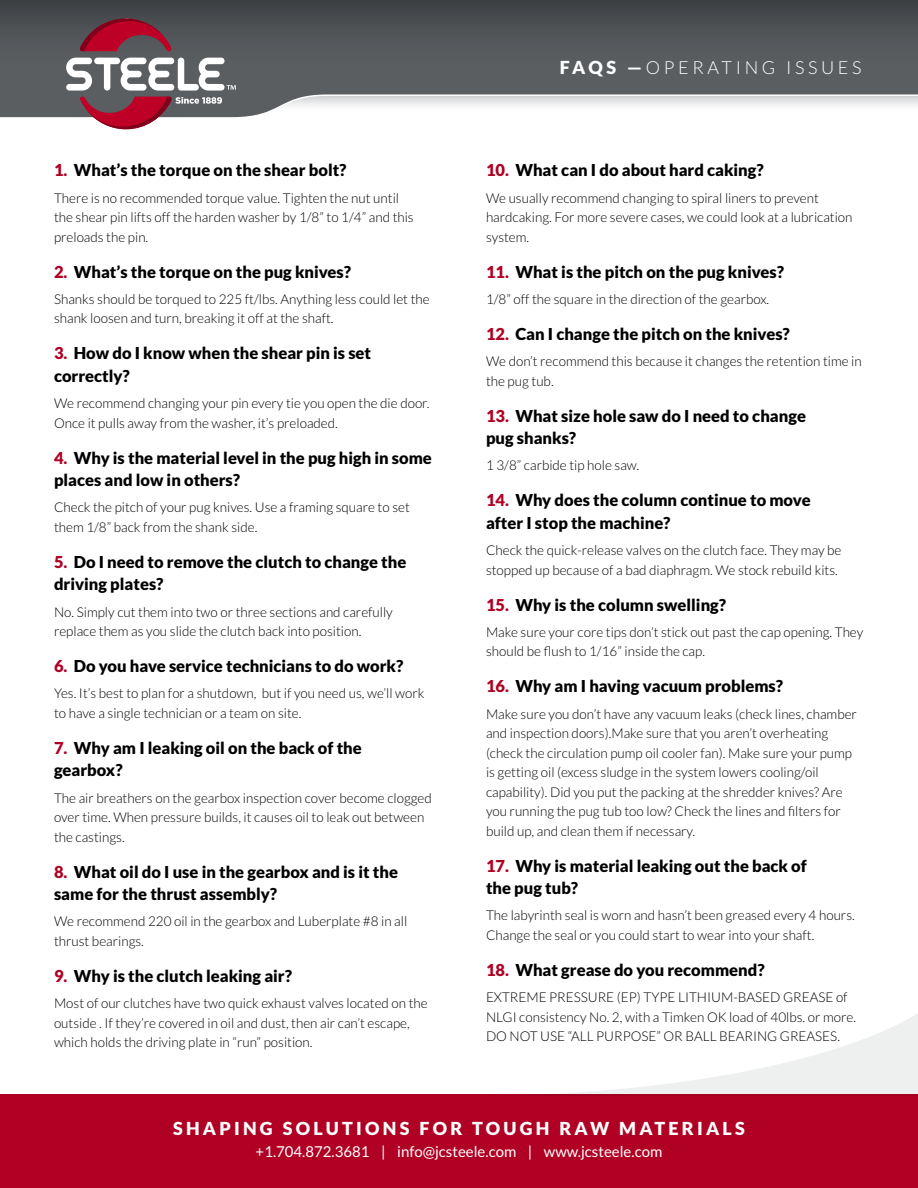
<style>
.page{position:relative;width:918px;height:1188px;background:#fff}
.page>*{position:absolute;margin:0;border:0;box-sizing:border-box;transform-origin:0 0}
.t1{font:900 18px "Lato";letter-spacing:.18em;color:#fff}
.t2{font:300 18px "Lato";letter-spacing:.2em;color:#fff}
.t3{font:900 16.5px/22.5px "Lato";color:#000}
.t4{font:15px "Lato";color:#fff}
.t5{font:300 13.5px/19.5px "Lato";color:#000}
.s1{color:#b00024}
.s2{font-weight:900}
</style>
<div class="page">
<svg style="left:0;top:80px;width:918px;height:38px"></svg>
<div style="left:0;top:1095px;width:918px;height:93px;background:#b00024"></div>
<div style="left:0;top:0;width:918px;height:80px;background:linear-gradient(to bottom,#414447,#606366)"></div>
<svg style="left:80px;top:19px;width:92px;height:33px;background:#85273c"></svg>
<svg style="left:66px;top:58px;width:170px;height:71px"></svg>
<svg style="left:458px;top:1014px;width:460px;height:82px"></svg>
<p class="t3" style="left:54px;top:159px;width:294px"><span class="s1">1.</span> What’s the torque on the shear bolt?</p>
<p class="t5" style="left:54px;top:188px;width:361px">There is no recommended torque value. Tighten the nut until the shear pin lifts off the harden washer by 1/8” to 1/4” and this preloads the pin.</p>
<p class="t3" style="left:54px;top:260px;width:299px"><span class="s1">2.</span> What’s the torque on the pug knives?</p>
<p class="t5" style="left:54px;top:289px;width:377px">Shanks should be torqued to 225 ft/lbs. Anything less could let the shank loosen and turn, breaking it off at the shaft.</p>
<p class="t3" style="left:54px;top:342px;width:319px"><span class="s1">3.</span> How do I know when the shear pin is set correctly?</p>
<p class="t5" style="left:54px;top:394px;width:377px">We recommend changing your pin every tie you open the die door.<br>Once it pulls away from the washer, it’s preloaded.</p>
<p class="t3" style="left:54px;top:446px;width:379px"><span class="s1">4.</span> Why is the material level in the pug high in some places and low in others?</p>
<p class="t5" style="left:54px;top:498px;width:357px">Check the pitch of your pug knives. Use a framing square to set them 1/8” back from the shank side.</p>
<p class="t3" style="left:54px;top:550px;width:354px"><span class="s1">5.</span> Do I need to remove the clutch to change the driving plates?</p>
<p class="t5" style="left:54px;top:602px;width:340px">No. Simply cut them into two or three sections and carefully replace them as you slide the clutch back into position.</p>
<p class="t3" style="left:54px;top:654px;width:351px"><span class="s1">6.</span> Do you have service technicians to do work?</p>
<p class="t5" style="left:54px;top:684px;width:372px">Yes. It’s best to plan for a shutdown, but if you need us, we’ll work to have a single technician or a team on site.</p>
<p class="t3" style="left:54px;top:736px;width:309px"><span class="s1">7.</span> Why am I leaking oil on the back of the gearbox?</p>
<p class="t5" style="left:54px;top:788px;width:379px">The air breathers on the gearbox inspection cover become clogged over time. When pressure builds, it causes oil to leak out between the castings.</p>
<p class="t3" style="left:54px;top:860px;width:346px"><span class="s1">8.</span> What oil do I use in the gearbox and is it the same for the thrust assembly?</p>
<p class="t5" style="left:54px;top:912px;width:355px">We recommend 220 oil in the gearbox and Luberplate #8 in all thrust bearings.</p>
<p class="t3" style="left:54px;top:964px;width:240px"><span class="s1">9.</span> Why is the clutch leaking air?</p>
<p class="t5" style="left:54px;top:994px;width:375px">Most of our clutches have two quick exhaust valves located on the outside . If they’re covered in oil and dust, then air can’t escape, which holds the driving plate in “run” position.</p>
<h1 class="t2" style="left:560px;top:58px;width:303px"><span class="s2">FAQS —</span>OPERATING ISSUES</h1>
<p class="t3" style="left:486px;top:159px;width:279px"><span class="s1">10.</span> What can I do about hard caking?</p>
<p class="t5" style="left:486px;top:188px;width:368px">We usually recommend changing to spiral liners to prevent hardcaking. For more severe cases, we could look at a lubrication system.</p>
<p class="t3" style="left:486px;top:260px;width:300px"><span class="s1">11.</span> What is the pitch on the pug knives?</p>
<p class="t5" style="left:486px;top:289px;width:285px">1/8” off the square in the direction of the gearbox.</p>
<p class="t3" style="left:486px;top:322px;width:305px"><span class="s1">12.</span> Can I change the pitch on the knives?</p>
<p class="t5" style="left:486px;top:352px;width:377px">We don’t recommend this because it changes the retention time in the pug tub.</p>
<p class="t3" style="left:486px;top:404px;width:321px"><span class="s1">13.</span> What size hole saw do I need to change pug shanks?</p>
<p class="t5" style="left:486px;top:456px;width:155px">1 3/8” carbide tip hole saw.</p>
<p class="t3" style="left:486px;top:489px;width:326px"><span class="s1">14.</span> Why does the column continue to move after I stop the machine?</p>
<p class="t5" style="left:486px;top:541px;width:357px">Check the quick-release valves on the clutch face. They may be stopped up because of a bad diaphragm. We stock rebuild kits.</p>
<p class="t3" style="left:486px;top:593px;width:242px"><span class="s1">15.</span> Why is the column swelling?</p>
<p class="t5" style="left:486px;top:622px;width:379px">Make sure your core tips don’t stick out past the cap opening. They should be flush to 1/16” inside the cap.</p>
<p class="t3" style="left:486px;top:675px;width:299px"><span class="s1">16.</span> Why am I having vacuum problems?</p>
<p class="t5" style="left:486px;top:704px;width:372px">Make sure you don’t have any vacuum leaks (check lines, chamber and inspection doors).Make sure that you aren’t overheating (check the circulation pump oil cooler fan). Make sure your pump is getting oil (excess sludge in the system lowers cooling/oil capability). Did you put the packing at the shredder knives? Are you running the pug tub too low? Check the lines and filters for build up, and clean them if necessary.</p>
<p class="t3" style="left:486px;top:854px;width:322px"><span class="s1">17.</span> Why is material leaking out the back of the pug tub?</p>
<p class="t5" style="left:486px;top:906px;width:370px">The labyrinth seal is worn and hasn’t been greased every 4 hours.<br>Change the seal or you could start to wear into your shaft.</p>
<p class="t3" style="left:486px;top:958px;width:280px"><span class="s1">18.</span> What grease do you recommend?</p>
<p class="t5" style="left:486px;top:988px;width:372px">EXTREME PRESSURE (EP) TYPE LITHIUM-BASED GREASE of<br>NLGI consistency No. 2, with a Timken OK load of 40lbs. or more.<br>DO NOT USE “ALL PURPOSE” OR BALL BEARING GREASES.</p>
<h1 class="t1" style="left:173px;top:1118px;width:573px">SHAPING SOLUTIONS FOR TOUGH RAW MATERIALS</h1>
<p class="t4" style="left:256px;top:1143px;width:408px">+1.704.872.3681 | info@jcsteele.com | www.jcsteele.com</p>
</div>
